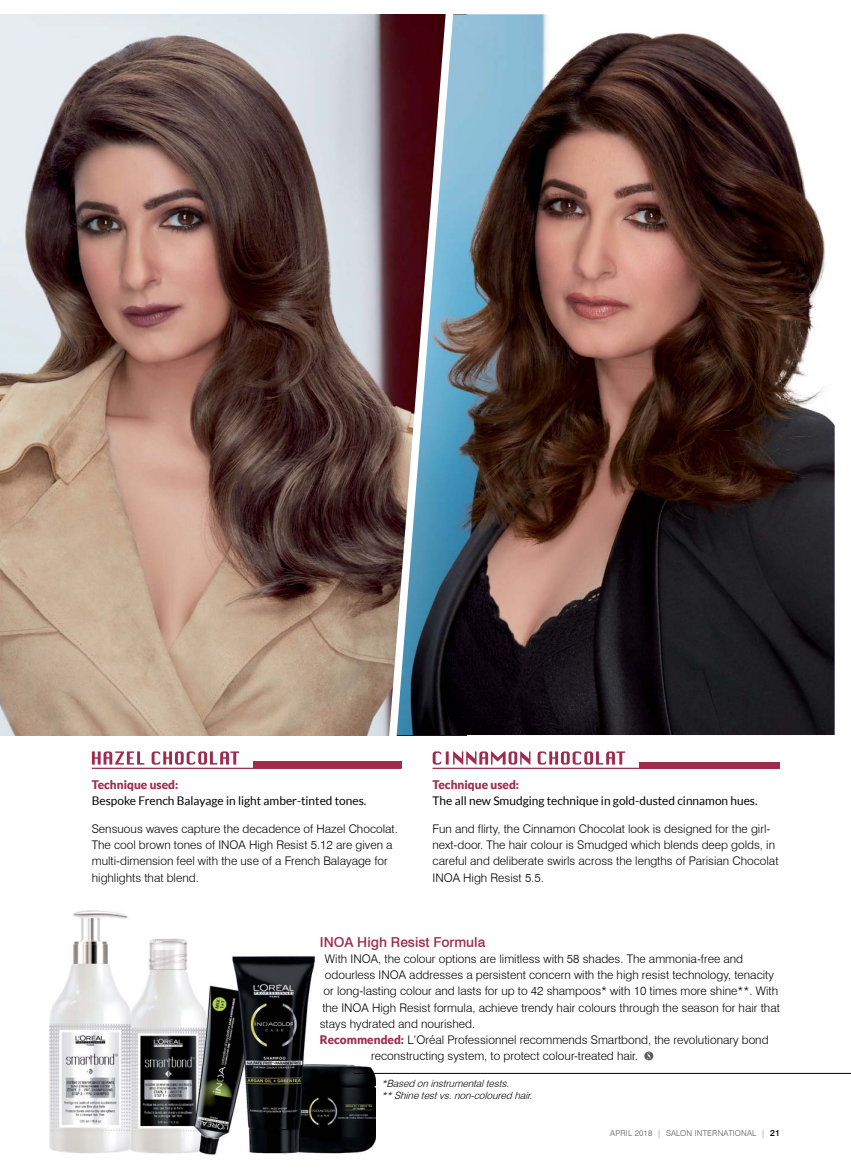
<style>
.page{position:relative;width:851px;height:1170px;background:#fff}
.page>*{position:absolute;margin:0;border:0;box-sizing:border-box;transform-origin:0 0}
.t1{font:500 13.75px "Swiss 721 BT";color:#9d2c4e}
.t2{font:300 11.88px/16.2px "Swiss 721 BT";color:#000}
.t3{font:11.88px "Lato";color:#000}
.t4{font:900 11.88px "Lato";color:#9d2c4e}
.t5{font:italic 300 10px/12px "Swiss 721 BT";color:#000}
.t6{font:300 8.12px "Swiss 721 BT";letter-spacing:.02em;color:#58595b}
.s1{font-family:"Lato";font-weight:900;color:#9d2c4e}
.s2{font-weight:500;font-size:8.75px;color:#000}
</style>
<div class="page">
<img style="left:0;top:14px;width:381px;height:721px">
<img style="left:460px;top:14px;width:374px;height:721px">
<svg style="left:381px;top:14px;width:79px;height:755px"></svg>
<img style="left:50px;top:910px;width:325px;height:244px">
<hr style="left:353px;top:1072px;width:497px;height:1px;background:#000">
<svg style="left:644px;top:1051px;width:9px;height:9px"></svg>
<hr style="left:92px;top:767px;width:309px;height:1px;background:#9d2c4e">
<hr style="left:432px;top:767px;width:348px;height:1px;background:#9d2c4e">
<div style="left:253px;top:761px;width:148px;height:6px;background:#9d2c4e"></div>
<svg style="left:92px;top:751px;width:147px;height:13px"></svg>
<svg style="left:432px;top:751px;width:193px;height:13px"></svg>
<div style="left:639px;top:762px;width:141px;height:6px;background:#9d2c4e"></div>
<p class="t4" style="left:92px;top:777px;width:88px">Technique used:</p>
<p class="t3" style="left:92px;top:793px;width:276px">Bespoke French Balayage in light amber-tinted tones.</p>
<p class="t4" style="left:432px;top:777px;width:88px">Technique used:</p>
<p class="t3" style="left:432px;top:793px;width:326px">The all new Smudging technique in gold-dusted cinnamon hues.</p>
<p class="t2" style="left:92px;top:820px;width:307px">Sensuous waves capture the decadence of Hazel Chocolat.<br>The cool brown tones of INOA High Resist 5.12 are given a multi-dimension feel with the use of a French Balayage for highlights that blend.</p>
<p class="t2" style="left:432px;top:820px;width:347px">Fun and flirty, the Cinnamon Chocolat look is designed for the girl&shy;next-door. The hair colour is Smudged which blends deep golds, in careful and deliberate swirls across the lengths of Parisian Chocolat INOA High Resist 5.5.</p>
<p class="t1" style="left:320px;top:933px;width:167px">INOA High Resist Formula</p>
<p class="t2" style="left:325px;top:950px;width:420px">With INOA, the colour options are limitless with 58 shades. The ammonia-free and</p>
<p class="t2" style="left:325px;top:966px;width:450px">odourless INOA addresses a persistent concern with the high resist technology, tenacity</p>
<p class="t2" style="left:323px;top:982px;width:456px">or long-lasting colour and lasts for up to 42 shampoos* with 10 times more shine**. With</p>
<p class="t2" style="left:322px;top:999px;width:459px">the INOA High Resist formula, achieve trendy hair colours through the season for hair that</p>
<p class="t2" style="left:320px;top:1015px;width:157px">stays hydrated and nourished.</p>
<p class="t2" style="left:320px;top:1031px;width:450px"><span class="s1">Recommended:</span> L’Oréal Professionnel recommends Smartbond, the revolutionary bond</p>
<p class="t2" style="left:371px;top:1047px;width:268px">reconstructing system, to protect colour-treated hair.</p>
<p class="t5" style="left:381px;top:1077px;width:155px">*Basedoninstrumentaltests. **Shinetestvs.non-colouredhair.</p>
<p class="t6" style="left:610px;top:1127px;width:171px">APRIL 2018 | SALON INTERNATIONAL | <span class="s2">21</span></p>
</div>
